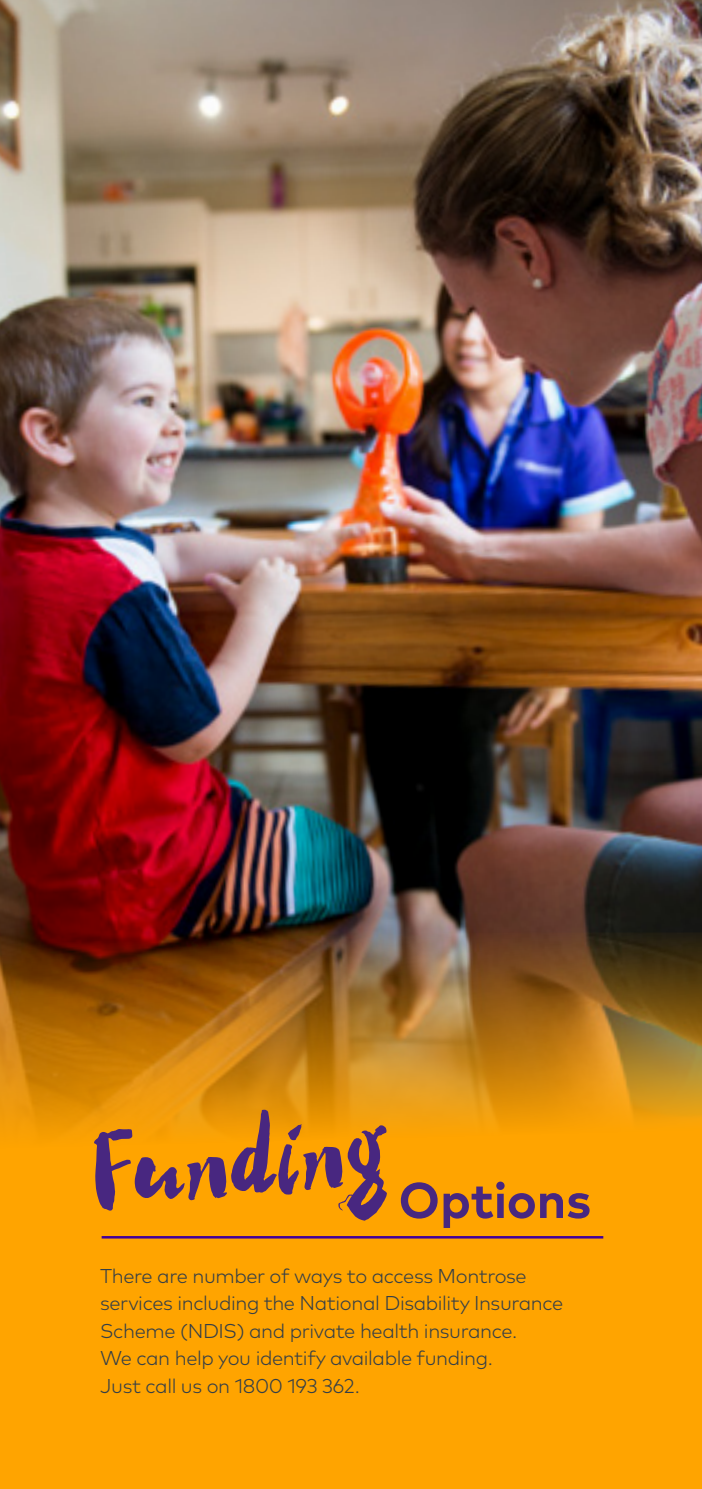
<style>
.page{position:relative;width:702px;height:1489px;background:#fff}
.page>*{position:absolute;margin:0;border:0;box-sizing:border-box;transform-origin:0 0}
.t1{font:136.25px "MYWAY";color:#482780}
.t2{font:700 50px "Mark OT";letter-spacing:-.005em;color:#482780}
.t3{font:300 20px/27.5px "Mark OT";letter-spacing:-.02em;color:#333e48}
</style>
<div class="page">
<img style="left:0;top:0;width:702px;height:932px">
<svg style="left:0;top:932px;width:702px;height:556px;background:#e09008"></svg>
<hr style="left:102px;top:1235px;width:501px;height:3px;background:#430098">
<h1 class="t1" style="left:80px;top:1086px;width:299px;rotate:-5deg">Fundi ng</h1>
<h2 class="t2" style="left:398px;top:1167px;width:194px">Options</h2>
<p class="t3" style="left:100px;top:1261px;width:464px">There are number of ways to access Montrose services including the National Disability Insurance Scheme (NDIS) and private health insurance.<br>We can help you identify available funding.<br>Just call us on 1800 193 362.</p>
</div>
